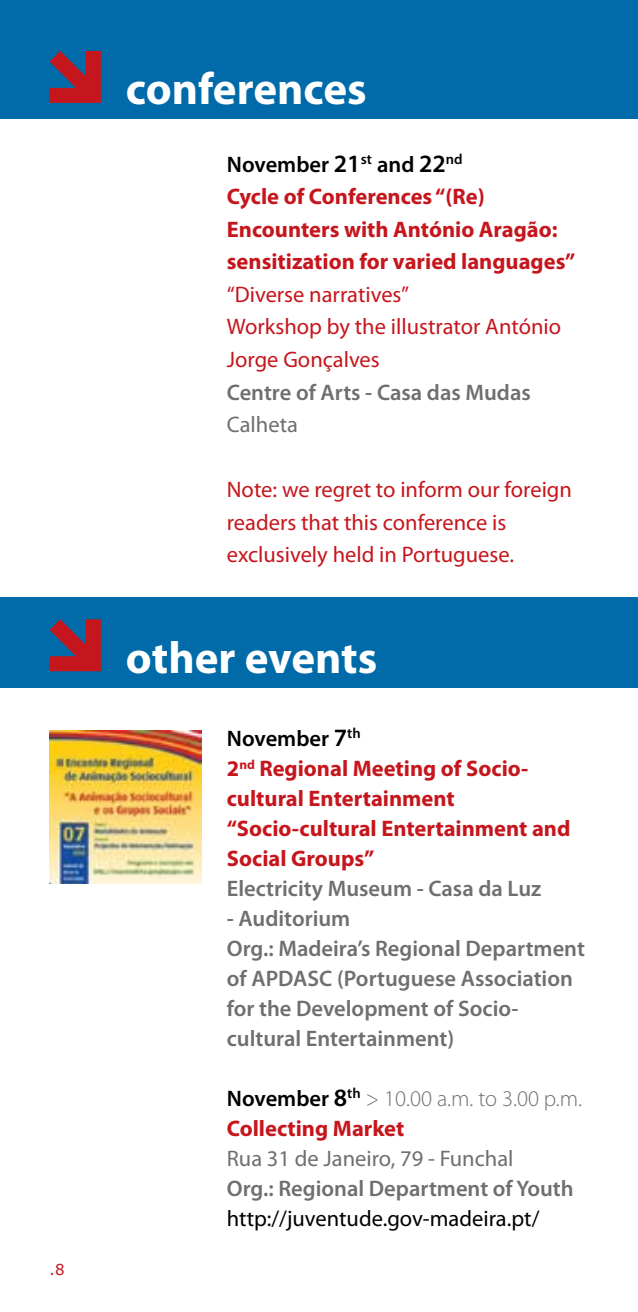
<style>
.page{position:relative;width:638px;height:1312px;background:#fff}
.page>*{position:absolute;margin:0;border:0;box-sizing:border-box;transform-origin:0 0}
.t1{font:700 45px "Myriad Pro";color:#fff}
.t2{font:700 22.5px/30px "Myriad Pro";color:#c6161d}
.t3{font:600 22.5px/30px "Myriad Pro";color:#6d6f71}
.t4{font:22.5px/32.5px "Myriad Pro";color:#c6161d}
.t5{font:300 22.5px/30px "Myriad Pro";color:#6d6f71}
.t6{font:22.5px "Myriad Pro";color:#6d6f71}
.t7{font:22.5px "Myriad Pro";color:#000}
.t8{font:15px "Verdana";color:#c6161d}
.s1{font-weight:600;color:#000}
.s2{font-weight:600;font-size:25px;color:#000}
.s3{font-weight:700;color:#c6161d}
</style>
<div class="page">
<div style="left:0;top:0;width:638px;height:119px;background:#006ba8"></div>
<svg style="left:50px;top:51px;width:51px;height:52px"></svg>
<div style="left:0;top:597px;width:638px;height:90px;background:#006ba8"></div>
<svg style="left:50px;top:619px;width:51px;height:52px"></svg>
<img style="left:50px;top:730px;width:152px;height:153px">
<p class="t8" style="left:50px;top:1259px;width:7px">.</p>
<h1 class="t1" style="left:126px;top:60px;width:242px">conferences</h1>
<p class="t2" style="left:227px;top:147px;width:350px;line-height:32.5px"><span class="s1">November</span> <span class="s2">21</span><sup>st</sup> <span class="s1">and</span> <span class="s2">22</span><sup>nd<br></sup>Cycle of Conferences “(Re)<br>Encounters with António Aragão: sensitization for varied languages”</p>
<p class="t4" style="left:227px;top:278px;width:336px">“Diverse narratives”<br>Workshop by the illustrator António<br>Jorge Gonçalves</p>
<p class="t3" style="left:227px;top:376px;width:305px">Centre of Arts - Casa das Mudas</p>
<p class="t6" style="left:227px;top:410px;width:73px">Calheta</p>
<p class="t4" style="left:227px;top:473px;width:346px">Note: we regret to inform our foreign readers that this conference is exclusively held in Portuguese.</p>
<h1 class="t1" style="left:126px;top:628px;width:253px">other events</h1>
<p class="t2" style="left:227px;top:722px;width:345px"><span class="s1">November</span> <span class="s2">7</span><sup>th<br></sup>2<sup>nd</sup> Regional Meeting of Socio&shy;cultural Entertainment “Socio-cultural Entertainment and<br>Social Groups”</p>
<p class="t3" style="left:227px;top:872px;width:316px">Electricity Museum - Casa da Luz</p>
<p class="t3" style="left:227px;top:902px;width:359px">- Auditorium<br>Org.: Madeira’s Regional Department of APDASC (Portuguese Association for the Development of Socio&shy;cultural Entertainment)</p>
<p class="t5" style="left:227px;top:1083px;width:357px"><span class="s1">November</span> <span class="s2">8</span><sup>th</sup> &gt; 10.00 a.m. to 3.00 p.m.<br><span class="s3">Collecting Market</span></p>
<p class="t6" style="left:227px;top:1144px;width:288px">Rua 31 de Janeiro, 79 - Funchal</p>
<p class="t3" style="left:227px;top:1172px;width:348px">Org.: Regional Department of Youth</p>
<p class="t7" style="left:227px;top:1204px;width:314px">http://juventude.gov-madeira.pt/</p>
</div>
